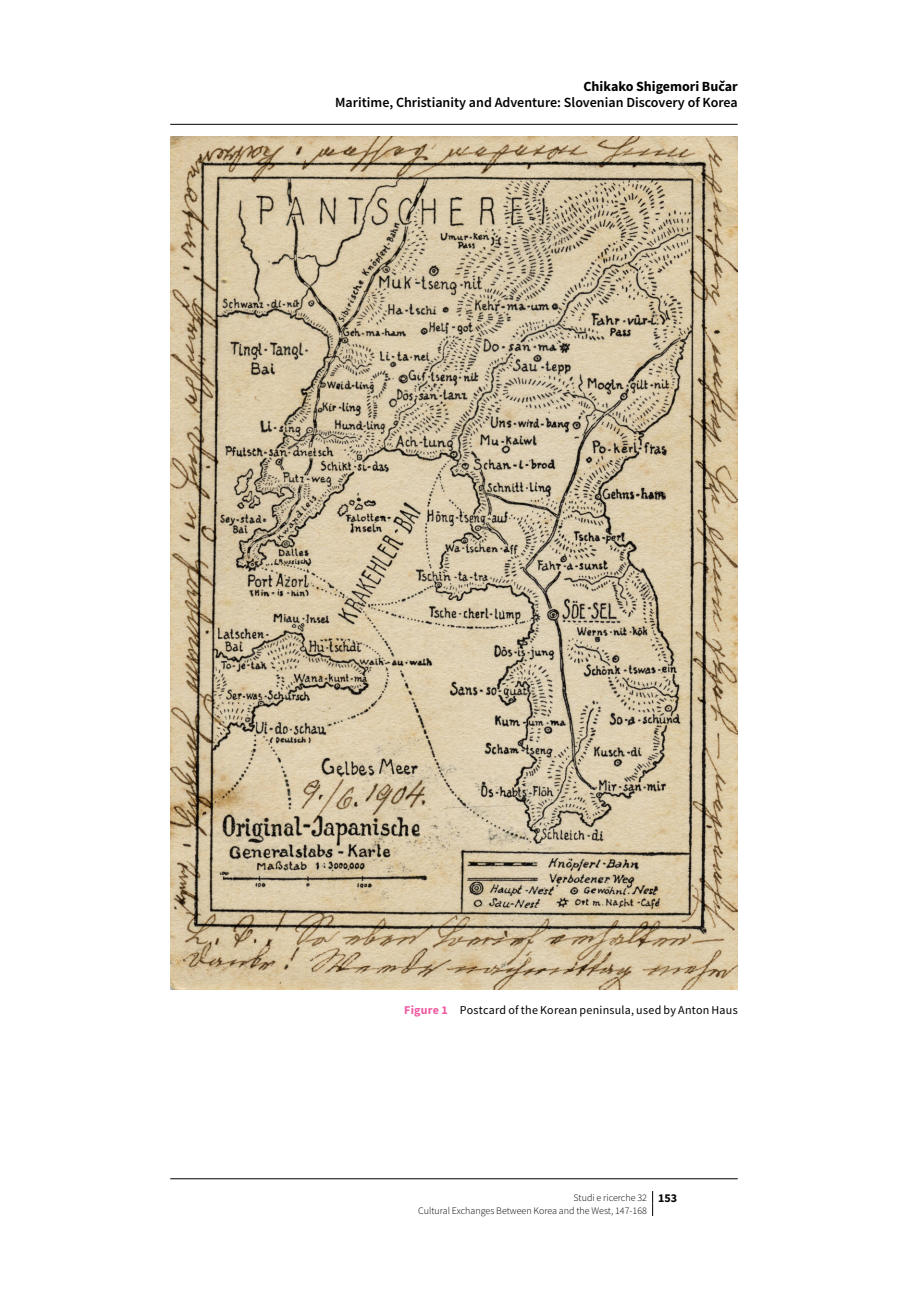
<style>
.page{position:relative;width:908px;height:1304px;background:#fff}
.page>*{position:absolute;margin:0;border:0;box-sizing:border-box;transform-origin:0 0}
.t1{font:600 14px "Source Sans Pro";color:#000}
.t2{font:700 14px "Source Sans Pro";color:#000}
.t3{font:12px "Source Sans Pro";letter-spacing:.02em;color:#000}
.t4{font:300 10px/12.4px "Source Sans Pro";color:#000}
.s1{font-weight:700;color:#ef5ba1}
.s2{font-weight:700;font-size:12px}
</style>
<div class="page">
<svg style="left:652px;top:1191px;width:1px;height:25px"></svg>
<img style="left:170px;top:136px;width:567px;height:853px">
<hr style="left:170px;top:124px;width:567px;height:1px;background:#000">
<hr style="left:170px;top:1178px;width:567px;height:1px;background:#000">
<h1 class="t2" style="left:583px;top:77px;width:156px">Chikako Shigemori Bučar</h1>
<h1 class="t1" style="left:335px;top:94px;width:404px">Maritime, Christianity and Adventure: Slovenian Discovery of Korea</h1>
<p class="t3" style="left:404px;top:1003px;width:335px"><span class="s1">Figure 1</span> Postcard of the Korean peninsula, used by Anton Haus</p>
<p class="t4" style="left:418px;top:1191px;width:260px;text-indent:155px">Studi e ricerche 32 <span class="s2">153<br></span>Cultural Exchanges Between Korea and the West, 147-168</p>
</div>
